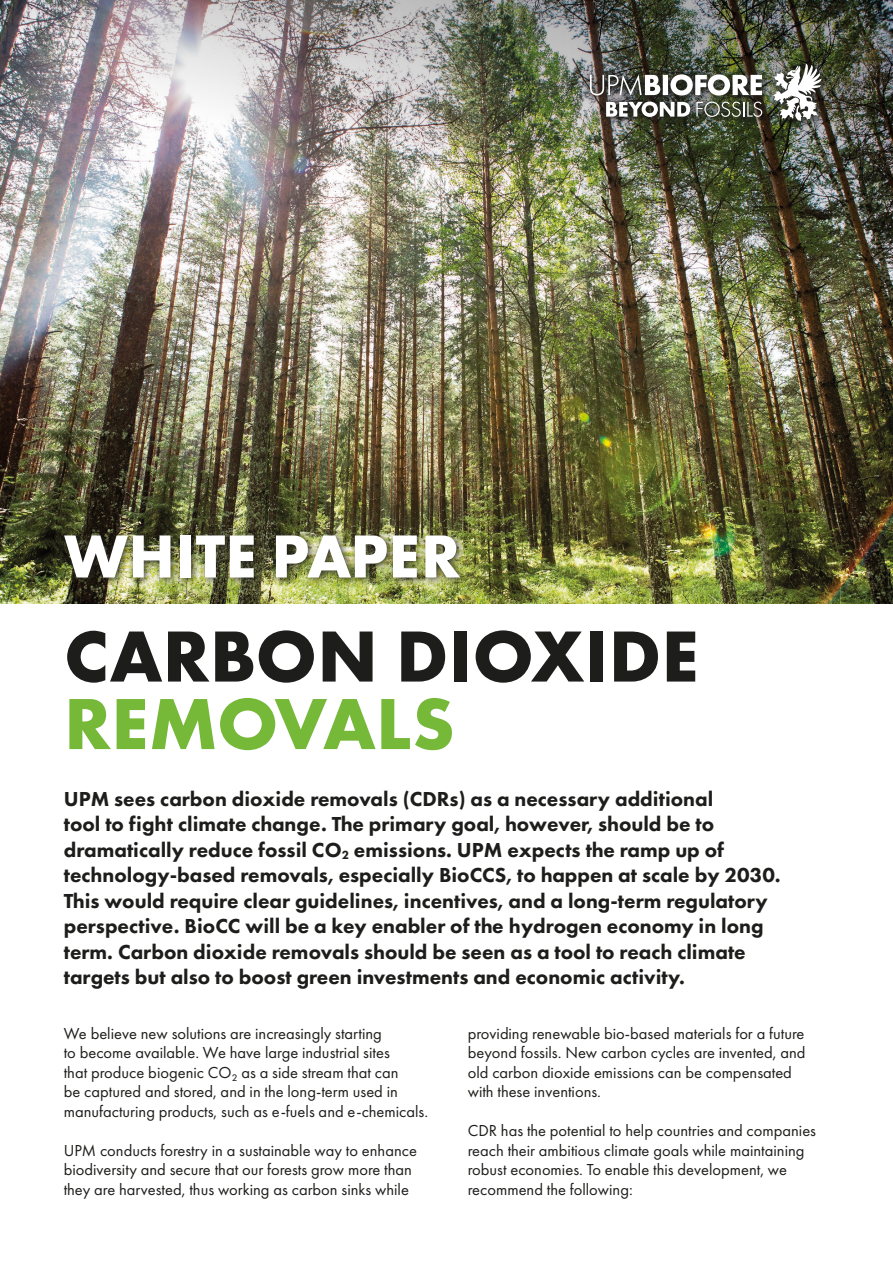
<style>
.page{position:relative;width:893px;height:1263px;background:#fff}
.page>*{position:absolute;margin:0;border:0;box-sizing:border-box;transform-origin:0 0}
.t1{font:700 75px "Futura PT";letter-spacing:.005em;color:#1d1d1b}
.t2{font:700 75px "Futura PT";color:#76b838}
.t3{font:700 63px "Futura PT";letter-spacing:.005em;color:#fff}
.t4{font:800 21px/25.5px "Futura PT";color:#1d1d1b}
.t5{font:16.5px/19.5px "Futura PT";color:#1d1d1b}
</style>
<div class="page">
<img style="left:0;top:325px;width:893px;height:279px">
<div style="left:59px;top:529px;width:410px;height:58px;background:#1d1d1b;opacity:.86"></div>
<img style="left:0;top:0;width:893px;height:325px">
<div style="left:582px;top:57px;width:249px;height:75px;background:#1d1d1b;opacity:.9"></div>
<svg style="left:590px;top:74px;width:172px;height:22px"></svg>
<svg style="left:606px;top:102px;width:84px;height:15px"></svg>
<svg style="left:696px;top:102px;width:66px;height:15px"></svg>
<svg style="left:773px;top:64px;width:49px;height:57px"></svg>
<h2 class="t3" style="left:64px;top:516px;width:398px">WHITE PAPER</h2>
<h1 class="t1" style="left:64px;top:608px;width:636px">CARBON DIOXIDE</h1>
<h1 class="t2" style="left:64px;top:676px;width:392px">REMOVALS</h1>
<p class="t4" style="left:64px;top:786px;width:718px">UPM sees carbon dioxide removals (CDRs) as a necessary additional<br>tool to fight climate change. The primary goal, however, should be to dramatically reduce fossil CO<sub>2</sub> emissions. UPM expects the ramp up of technology-based removals, especially BioCCS, to happen at scale by 2030.<br>This would require clear guidelines, incentives, and a long-term regulatory perspective. BioCC will be a key enabler of the hydrogen economy in long term. Carbon dioxide removals should be seen as a tool to reach climate targets but also to boost green investments and economic activity.</p>
<p class="t5" style="left:64px;top:1023px;width:366px">We believe new solutions are increasingly starting<br>to become available. We have large industrial sites<br>that produce biogenic CO₂ as a side stream that can<br>be captured and stored, and in the long-term used in manufacturing products, such as e-fuels and e-chemicals.</p>
<p class="t5" style="left:64px;top:1140px;width:355px">UPM conducts forestry in a sustainable way to enhance biodiversity and secure that our forests grow more than they are harvested, thus working as carbon sinks while</p>
<p class="t5" style="left:468px;top:1023px;width:339px">providing renewable bio-based materials for a future beyond fossils. New carbon cycles are invented, and old carbon dioxide emissions can be compensated with these inventions.</p>
<p class="t5" style="left:468px;top:1121px;width:350px">CDR has the potential to help countries and companies reach their ambitious climate goals while maintaining robust economies. To enable this development, we recommend the following:</p>
</div>
